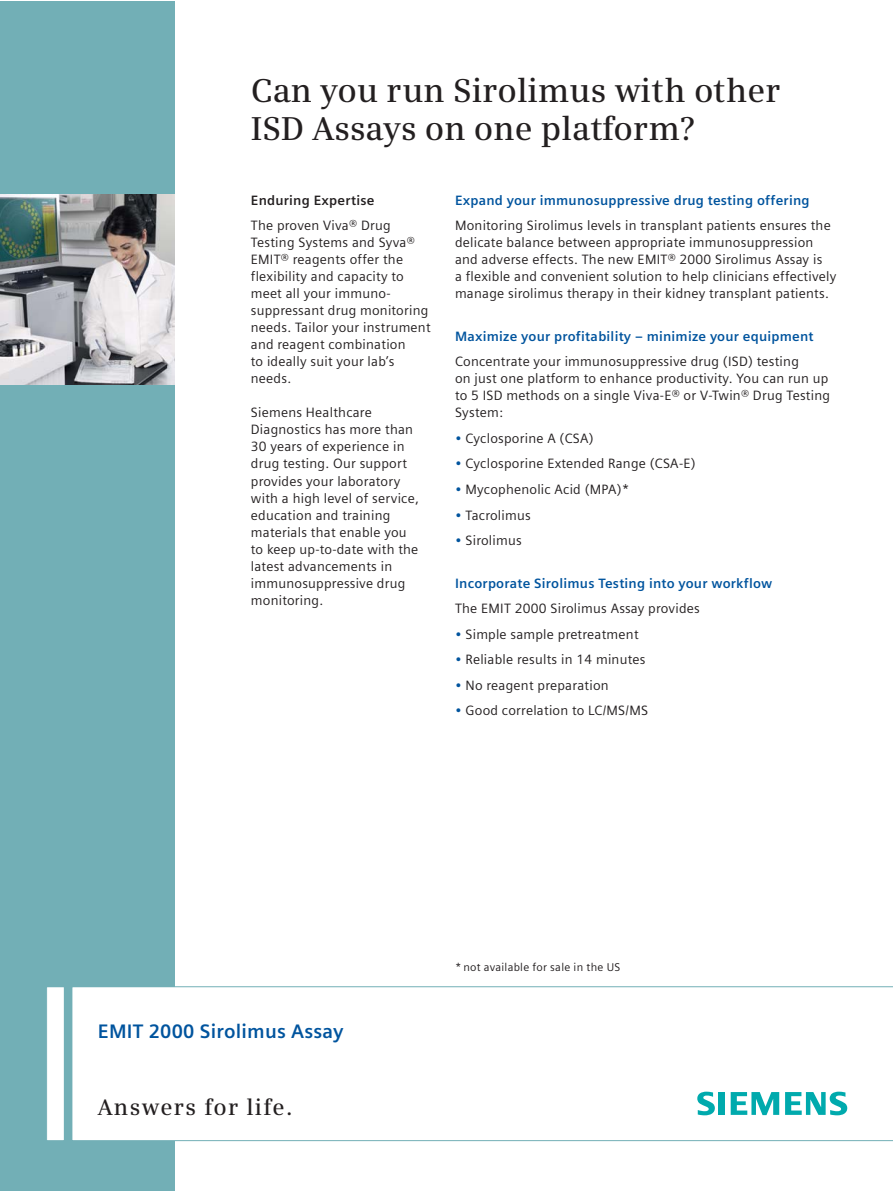
<style>
.page{position:relative;width:893px;height:1191px;background:#fff}
.page>*{position:absolute;margin:0;border:0;box-sizing:border-box;transform-origin:0 0}
.t1{font:600 33px/38.1px "Siemens Serif";color:#231f20}
.t2{font:600 22.5px "Siemens Serif";letter-spacing:.06em;color:#231f20}
.t3{font:700 19.5px "Siemens Sans";letter-spacing:.01em;color:#00549e}
.t4{font:13.5px/17px "Siemens Sans";letter-spacing:.015em;color:#231f20}
.t5{font:700 13.5px "Siemens Sans";letter-spacing:.015em;color:#00549e}
.t6{font:700 13.5px "Siemens Sans";letter-spacing:.015em;color:#231f20}
.t7{font:11.25px "Siemens Sans";letter-spacing:.025em;color:#231f20}
.s1{color:#00549e}
</style>
<div class="page">
<div style="left:0;top:1px;width:174px;height:1190px;background:#72afb6"></div>
<svg style="left:72px;top:986px;width:820px;height:155px"></svg>
<div style="left:47px;top:986px;width:17px;height:154px;background:#fff"></div>
<div style="left:46px;top:986px;width:19px;height:155px;border:1px solid #72afb6"></div>
<img style="left:0;top:195px;width:174px;height:190px">
<svg style="left:697px;top:1091px;width:18px;height:24px"></svg>
<div style="left:718px;top:1092px;width:7px;height:22px;background:#00aaad"></div>
<svg style="left:731px;top:1092px;width:48px;height:23px"></svg>
<svg style="left:785px;top:1091px;width:62px;height:24px"></svg>
<h1 class="t1" style="left:251px;top:74px;width:531px">Can you run Sirolimus with other<br>ISD Assays on one platform?</h1>
<p class="t6" style="left:251px;top:195px;width:125px">Enduring Expertise</p>
<p class="t4" style="left:251px;top:218px;width:181px">The proven Viva® Drug<br>Testing Systems and Syva®<br>EMIT® reagents offer the flexibility and capacity to meet all your immuno&shy;suppressant drug monitoring needs. Tailor your instrument and reagent combination<br>to ideally suit your lab’s needs.</p>
<p class="t4" style="left:251px;top:405px;width:170px">Siemens Healthcare<br>Diagnostics has more than<br>30 years of experience in drug testing. Our support provides your laboratory with a high level of service, education and training materials that enable you to keep up-to-date with the latest advancements in immunosuppressive drug monitoring.</p>
<p class="t5" style="left:455px;top:195px;width:356px">Expand your immunosuppressive drug testing offering</p>
<p class="t4" style="left:455px;top:218px;width:383px">Monitoring Sirolimus levels in transplant patients ensures the delicate balance between appropriate immunosuppression and adverse effects. The new EMIT® 2000 Sirolimus Assay is<br>a flexible and convenient solution to help clinicians effectively manage sirolimus therapy in their kidney transplant patients.</p>
<p class="t5" style="left:455px;top:331px;width:360px">Maximize your profitability – minimize your equipment</p>
<p class="t4" style="left:455px;top:354px;width:377px">Concentrate your immunosuppressive drug (ISD) testing<br>on just one platform to enhance productivity. You can run up to 5 ISD methods on a single Viva-E® or V-Twin® Drug Testing System:</p>
<p class="t4" style="left:455px;top:431px;width:140px"><span class="s1">•</span> Cyclosporine A (CSA)</p>
<p class="t4" style="left:455px;top:456px;width:242px"><span class="s1">•</span> Cyclosporine Extended Range (CSA-E)</p>
<p class="t4" style="left:455px;top:482px;width:176px"><span class="s1">•</span> Mycophenolic Acid (MPA)*</p>
<p class="t4" style="left:455px;top:507px;width:77px"><span class="s1">•</span> Tacrolimus</p>
<p class="t4" style="left:455px;top:533px;width:68px"><span class="s1">•</span> Sirolimus</p>
<p class="t5" style="left:455px;top:577px;width:319px">Incorporate Sirolimus Testing into your workflow</p>
<p class="t4" style="left:455px;top:601px;width:246px">The EMIT 2000 Sirolimus Assay provides</p>
<p class="t4" style="left:455px;top:626px;width:185px"><span class="s1">•</span> Simple sample pretreatment</p>
<p class="t4" style="left:455px;top:652px;width:192px"><span class="s1">•</span> Reliable results in 14 minutes</p>
<p class="t4" style="left:455px;top:677px;width:155px"><span class="s1">•</span> No reagent preparation</p>
<p class="t4" style="left:455px;top:703px;width:195px"><span class="s1">•</span> Good correlation to LC/MS/MS</p>
<h3 class="t3" style="left:98px;top:1023px;width:247px">EMIT 2000 Sirolimus Assay</h3>
<h2 class="t2" style="left:98px;top:1097px;width:196px">Answers for life.</h2>
<p class="t7" style="left:455px;top:962px;width:167px">* not available for sale in the US</p>
</div>
